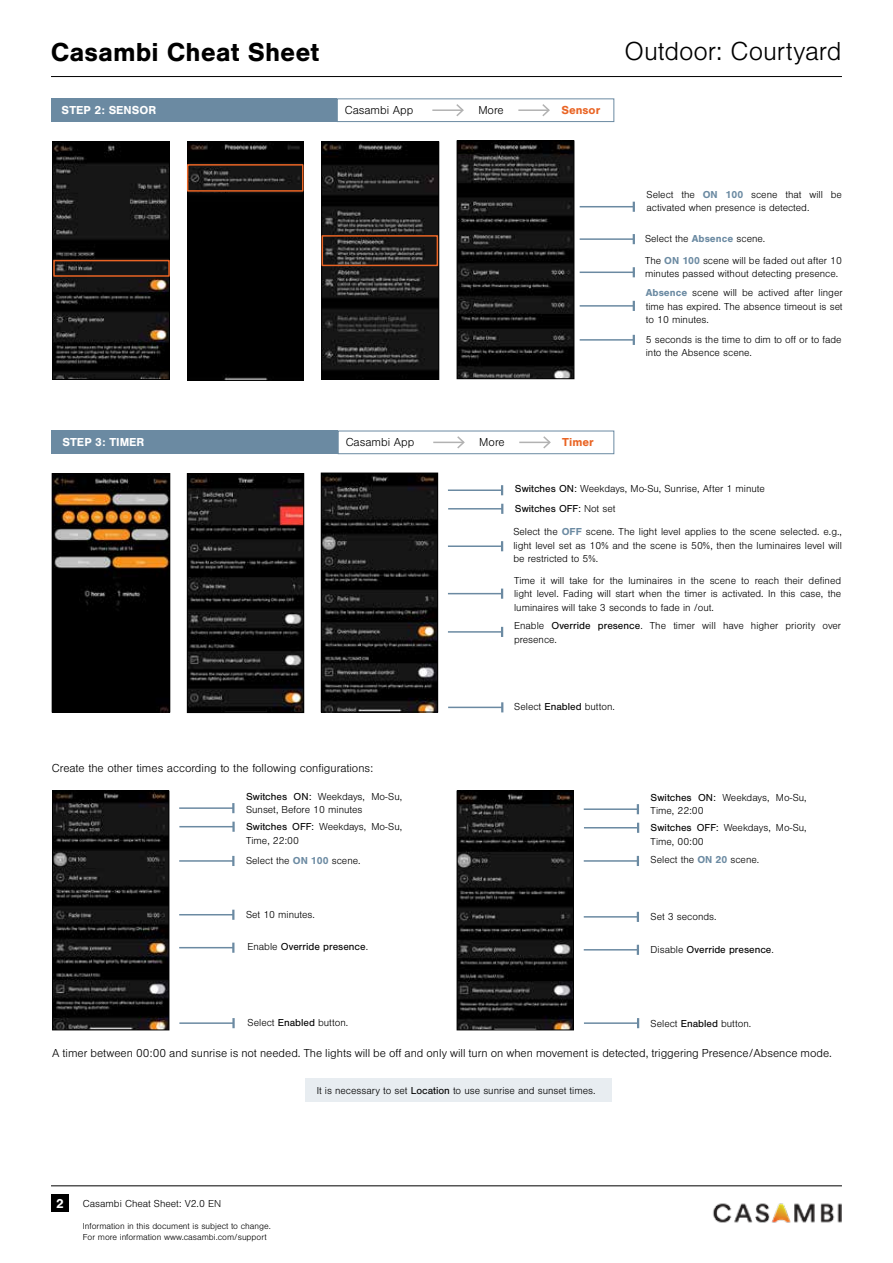
<style>
.page{position:relative;width:893px;height:1263px;background:#fff}
.page>*{position:absolute;margin:0;border:0;box-sizing:border-box;transform-origin:0 0}
.t1{font:700 27px "Nimbus San";color:#000}
.t2{font:300 27px "Nimbus San";letter-spacing:-.005em;color:#000}
.t3{font:700 13.5px "Nimbus San";color:#fff}
.t4{font:300 12px "Nimbus San";color:#000}
.t5{font:700 12px "Nimbus San";color:#fff}
.t6{font:700 12px "Nimbus San";color:#e96424}
.t7{font:300 10.5px/13.5px "Nimbus San";color:#000}
.t8{font:10.5px "Nimbus San";color:#000}
.t9{font:300 9px/10.8px "Nimbus San";color:#000}
.s1{font-weight:700;color:#6b8aa2}
.s2{font-weight:400}
.s3{font-weight:300}
</style>
<div class="page">
<img style="left:707px;top:1186px;width:135px;height:37px">
<hr style="left:51px;top:76px;width:791px;height:1px;background:#000">
<hr style="left:51px;top:1185px;width:791px;height:1px;background:#000">
<div style="left:51px;top:1194px;width:18px;height:18px;background:#000"></div>
<div style="left:305px;top:1078px;width:306px;height:24px;background:#e8edf1"></div>
<hr style="left:518px;top:109px;width:31px;height:2px;background:#b2b2b2">
<svg style="left:541px;top:104px;width:9px;height:12px"></svg>
<div style="left:51px;top:98px;width:286px;height:24px;background:#6b8aa2"></div>
<div style="left:337px;top:98px;width:277px;height:24px;border:1px solid #6b8aa2"></div>
<hr style="left:432px;top:109px;width:31px;height:2px;background:#b2b2b2">
<svg style="left:455px;top:104px;width:9px;height:12px"></svg>
<img style="left:54px;top:143px;width:114px;height:235px">
<div style="left:52px;top:141px;width:118px;height:239px;border:1px solid #000"></div>
<img style="left:323px;top:144px;width:114px;height:234px">
<div style="left:321px;top:142px;width:118px;height:238px;border:1px solid #000"></div>
<img style="left:189px;top:143px;width:113px;height:236px">
<div style="left:187px;top:141px;width:117px;height:240px;border:1px solid #000"></div>
<div style="left:52px;top:431px;width:286px;height:23px;background:#6b8aa2"></div>
<hr style="left:519px;top:442px;width:31px;height:1px;background:#b2b2b2">
<svg style="left:542px;top:436px;width:9px;height:13px"></svg>
<div style="left:338px;top:431px;width:276px;height:23px;border:1px solid #6b8aa2"></div>
<hr style="left:433px;top:442px;width:31px;height:1px;background:#b2b2b2">
<svg style="left:456px;top:436px;width:9px;height:13px"></svg>
<img style="left:54px;top:475px;width:114px;height:235px">
<div style="left:52px;top:473px;width:118px;height:239px;border:1px solid #000"></div>
<img style="left:323px;top:475px;width:113px;height:235px">
<div style="left:321px;top:473px;width:117px;height:239px;border:1px solid #000"></div>
<img style="left:189px;top:475px;width:113px;height:236px">
<div style="left:187px;top:473px;width:117px;height:240px;border:1px solid #000"></div>
<img style="left:459px;top:142px;width:113px;height:235px">
<div style="left:457px;top:140px;width:117px;height:239px;border:1px solid #000"></div>
<div style="left:53px;top:260px;width:117px;height:17px;border:2px solid #e96424"></div>
<div style="left:187px;top:164px;width:116px;height:28px;border:2px solid #e96424"></div>
<div style="left:322px;top:235px;width:116px;height:31px;border:2px solid #e96424"></div>
<hr style="left:580px;top:206px;width:54px;height:1px;background:#6b8aa2">
<svg style="left:633px;top:202px;width:2px;height:10px"></svg>
<hr style="left:580px;top:238px;width:54px;height:2px;background:#6b8aa2">
<svg style="left:633px;top:234px;width:2px;height:10px"></svg>
<hr style="left:580px;top:272px;width:54px;height:1px;background:#6b8aa2">
<svg style="left:633px;top:267px;width:2px;height:10px"></svg>
<hr style="left:580px;top:305px;width:54px;height:2px;background:#6b8aa2">
<svg style="left:633px;top:301px;width:2px;height:10px"></svg>
<hr style="left:580px;top:339px;width:54px;height:2px;background:#6b8aa2">
<svg style="left:633px;top:335px;width:2px;height:10px"></svg>
<hr style="left:448px;top:489px;width:54px;height:2px;background:#6b8aa2">
<svg style="left:501px;top:485px;width:2px;height:10px"></svg>
<hr style="left:448px;top:508px;width:54px;height:1px;background:#6b8aa2">
<svg style="left:501px;top:504px;width:2px;height:10px"></svg>
<hr style="left:448px;top:545px;width:54px;height:2px;background:#6b8aa2">
<svg style="left:501px;top:541px;width:2px;height:10px"></svg>
<hr style="left:448px;top:593px;width:54px;height:1px;background:#6b8aa2">
<svg style="left:501px;top:589px;width:2px;height:10px"></svg>
<hr style="left:448px;top:631px;width:54px;height:2px;background:#6b8aa2">
<svg style="left:501px;top:627px;width:2px;height:10px"></svg>
<hr style="left:448px;top:707px;width:54px;height:1px;background:#6b8aa2">
<svg style="left:501px;top:702px;width:2px;height:10px"></svg>
<img style="left:54px;top:792px;width:113px;height:236px">
<div style="left:52px;top:790px;width:117px;height:240px;border:1px solid #000"></div>
<hr style="left:179px;top:807px;width:54px;height:2px;background:#6b8aa2">
<svg style="left:232px;top:803px;width:2px;height:10px"></svg>
<hr style="left:179px;top:826px;width:55px;height:1px;background:#6b8aa2">
<svg style="left:232px;top:822px;width:3px;height:10px"></svg>
<hr style="left:179px;top:860px;width:54px;height:2px;background:#6b8aa2">
<svg style="left:232px;top:856px;width:2px;height:10px"></svg>
<hr style="left:179px;top:914px;width:54px;height:1px;background:#6b8aa2">
<svg style="left:232px;top:910px;width:2px;height:10px"></svg>
<hr style="left:179px;top:947px;width:54px;height:1px;background:#6b8aa2">
<svg style="left:232px;top:943px;width:2px;height:10px"></svg>
<hr style="left:179px;top:1022px;width:55px;height:2px;background:#6b8aa2">
<svg style="left:232px;top:1018px;width:3px;height:10px"></svg>
<img style="left:459px;top:792px;width:113px;height:236px">
<div style="left:457px;top:790px;width:117px;height:240px;border:1px solid #000"></div>
<hr style="left:584px;top:808px;width:54px;height:2px;background:#6b8aa2">
<svg style="left:637px;top:804px;width:2px;height:10px"></svg>
<hr style="left:584px;top:827px;width:54px;height:1px;background:#6b8aa2">
<svg style="left:637px;top:823px;width:2px;height:10px"></svg>
<hr style="left:584px;top:860px;width:54px;height:2px;background:#6b8aa2">
<svg style="left:637px;top:856px;width:2px;height:10px"></svg>
<hr style="left:584px;top:916px;width:54px;height:1px;background:#6b8aa2">
<svg style="left:637px;top:912px;width:2px;height:10px"></svg>
<hr style="left:584px;top:949px;width:54px;height:1px;background:#6b8aa2">
<svg style="left:637px;top:945px;width:2px;height:10px"></svg>
<hr style="left:584px;top:1022px;width:54px;height:2px;background:#6b8aa2">
<svg style="left:637px;top:1018px;width:2px;height:10px"></svg>
<h1 class="t1" style="left:51px;top:36px;width:270px">Casambi Cheat Sheet</h1>
<h1 class="t2" style="left:625px;top:37px;width:218px">Outdoor: Courtyard</h1>
<p class="t5" style="left:62px;top:103px;width:96px">STEP 2: SENSOR</p>
<p class="t4" style="left:345px;top:103px;width:70px">Casambi App</p>
<p class="t4" style="left:478px;top:103px;width:27px">More</p>
<p class="t6" style="left:561px;top:103px;width:40px">Sensor</p>
<p class="t5" style="left:62px;top:436px;width:84px">STEP 3: TIMER</p>
<p class="t4" style="left:346px;top:436px;width:70px">Casambi App</p>
<p class="t4" style="left:479px;top:436px;width:27px">More</p>
<p class="t6" style="left:562px;top:435px;width:33px">Timer</p>
<p class="t7" style="left:646px;top:188px;width:197px">Select the <span class="s1">ON 100</span> scene that will be activated when presence is detected.</p>
<p class="t7" style="left:645px;top:228px;width:198px;line-height:21.9px">Select the <span class="s1">Absence</span> scene.<br>The <span class="s1">ON 100</span> scene will be faded out after 10</p>
<p class="t7" style="left:645px;top:265px;width:199px;line-height:18.9px">minutes passed without detecting presence.<br><span class="s1">Absence</span> scene will be actived after linger</p>
<p class="t7" style="left:646px;top:300px;width:198px">time has expired. The absence timeout is set to 10 minutes.</p>
<p class="t7" style="left:646px;top:333px;width:197px">5 seconds is the time to dim to off or to fade into the Absence scene.</p>
<p class="t7" style="left:515px;top:482px;width:252px"><span class="s2">Switches ON:</span> Weekdays, Mo-Su, Sunrise, After 1 minute</p>
<p class="t7" style="left:513px;top:525px;width:330px;text-align:justify">Select the <span class="s1">OFF</span> scene. The light level applies to the scene selected. e.g., light level set as 10% and the scene is 50%, then the luminaires level will be restricted to 5%.</p>
<p class="t7" style="left:514px;top:574px;width:329px;text-align:justify">Time it will take for the luminaires in the scene to reach their defined light level. Fading will start when the timer is activated. In this case, the luminaires will take 3 seconds to fade in /out.</p>
<p class="t7" style="left:514px;top:619px;width:329px">Enable <span class="s2">Override presence</span>. The timer will have higher priority over presence.</p>
<p class="t8" style="left:515px;top:503px;width:102px">Switches OFF: <span class="s3">Not set</span></p>
<p class="t7" style="left:514px;top:700px;width:102px">Select <span class="s2">Enabled</span> button.</p>
<p class="t4" style="left:52px;top:761px;width:323px">Create the other times according to the following configurations:</p>
<p class="t7" style="left:246px;top:790px;width:158px"><span class="s2">Switches ON:</span> Weekdays, Mo-Su,<br>Sunset, Before 10 minutes</p>
<p class="t7" style="left:651px;top:791px;width:158px"><span class="s2">Switches ON:</span> Weekdays, Mo-Su,<br>Time, 22:00</p>
<p class="t7" style="left:246px;top:820px;width:158px"><span class="s2">Switches OFF:</span> Weekdays, Mo-Su,<br>Time, 22:00</p>
<p class="t7" style="left:651px;top:821px;width:158px"><span class="s2">Switches OFF:</span> Weekdays, Mo-Su,<br>Time, 00:00</p>
<p class="t7" style="left:246px;top:854px;width:116px">Select the <span class="s1">ON 100</span> scene.</p>
<p class="t7" style="left:651px;top:853px;width:110px">Select the <span class="s1">ON 20</span> scene.</p>
<p class="t7" style="left:246px;top:908px;width:70px">Set 10 minutes.</p>
<p class="t8" style="left:247px;top:941px;width:122px"><span class="s3">Enable</span> Override presence<span class="s3">.</span></p>
<p class="t7" style="left:651px;top:910px;width:68px">Set 3 seconds.</p>
<p class="t8" style="left:651px;top:944px;width:125px"><span class="s3">Disable</span> Override presence<span class="s3">.</span></p>
<p class="t7" style="left:248px;top:1016px;width:102px">Select <span class="s2">Enabled</span> button.</p>
<p class="t7" style="left:651px;top:1017px;width:102px">Select <span class="s2">Enabled</span> button.</p>
<p class="t4" style="left:52px;top:1047px;width:781px">A timer between 00:00 and sunrise is not needed. The lights will be off and only will turn on when movement is detected, triggering Presence/Absence mode.</p>
<p class="t3" style="left:56px;top:1196px;width:9px">2</p>
<p class="t7" style="left:83px;top:1197px;width:140px">Casambi Cheat Sheet: V2.0 EN</p>
<p class="t9" style="left:83px;top:1221px;width:189px">Information in this document is subject to change.<br>For more information www.casambi.com/support</p>
<p class="t7" style="left:317px;top:1084px;width:280px">It is necessary to set <span class="s2">Location</span> to use sunrise and sunset times.</p>
</div>
